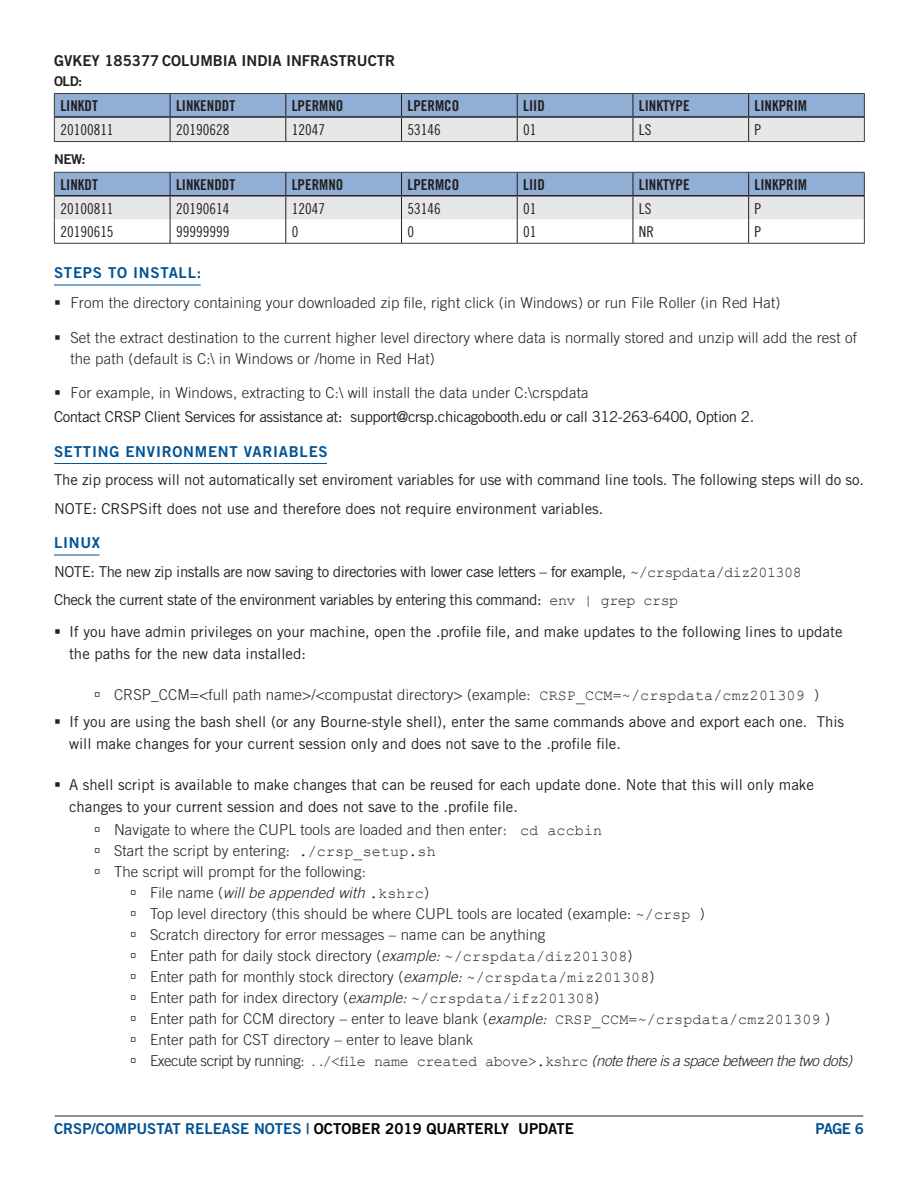
<style>
.page{position:relative;width:918px;height:1188px;background:#fff}
.page>*{position:absolute;margin:0;border:0;box-sizing:border-box;transform-origin:0 0}
.t1{font:300 15px/21px "Trade Gothic";letter-spacing:.01em;color:#231f20}
.Paragraph_Style_1{font:15px/22.5px "Trade Gothic";color:#231f20}
.Paragraph_Style_1-2{font:15px "Trade Gothic";letter-spacing:-.03em;color:#231f20}
.Table_Header{font:15px "Trade Gothic Bold Cond Twenty";color:#231f20}
.t2{font:italic 300 15px "Trade Gothic";letter-spacing:-.03em;color:#231f20}
.Table_Content{font:15px "Trade Gothic Cond Eighteen";color:#231f20}
.Heading_2{font:15px "Trade Gothic Bold Two";letter-spacing:.05em;color:#005294}
.GVKEY{font:15px "Trade Gothic Bold Two";color:#231f20}
.t3{font:italic 300 15px "Trade Gothic";letter-spacing:.01em;color:#231f20}
.Heading_2-2{font:15px "Trade Gothic Bold Two";color:#005294}
.t4{font:15px "Trade Gothic Bold Two";color:#000}
.Old_New{font:13.5px "Trade Gothic Bold Two";letter-spacing:-.03em;color:#231f20}
.s1{font-family:"Courier New"}
.s2{font-family:"Courier New";font-weight:400}
.s3{font-style:normal}
.s4{font-family:"Courier New";font-weight:400;font-style:normal}
.s5{font-style:italic}
.s6{color:#000}
</style>
<div class="page">
<hr style="left:55px;top:1116px;width:808px;height:1px;background:#231f20">
<hr style="left:54px;top:285px;width:147px;height:1px;background:#005294">
<hr style="left:54px;top:463px;width:273px;height:1px;background:#005294">
<hr style="left:54px;top:555px;width:46px;height:1px;background:#005294">
<hr style="left:54px;top:93px;width:116px;height:1px;background:#3e3e3f">
<hr style="left:170px;top:93px;width:116px;height:1px;background:#3e3e3f">
<hr style="left:286px;top:93px;width:116px;height:1px;background:#3e3e3f">
<hr style="left:402px;top:93px;width:115px;height:1px;background:#3e3e3f">
<hr style="left:517px;top:93px;width:116px;height:1px;background:#3e3e3f">
<hr style="left:633px;top:93px;width:116px;height:1px;background:#3e3e3f">
<hr style="left:749px;top:93px;width:116px;height:1px;background:#3e3e3f">
<svg style="left:54px;top:94px;width:811px;height:48px;background:#b8c7da"></svg>
<hr style="left:55px;top:116px;width:115px;height:2px;background:#231f20">
<hr style="left:170px;top:116px;width:116px;height:2px;background:#231f20">
<hr style="left:286px;top:116px;width:116px;height:2px;background:#231f20">
<hr style="left:402px;top:116px;width:115px;height:2px;background:#231f20">
<hr style="left:517px;top:116px;width:116px;height:2px;background:#231f20">
<hr style="left:633px;top:116px;width:116px;height:2px;background:#231f20">
<hr style="left:749px;top:116px;width:115px;height:2px;background:#231f20">
<hr style="left:54px;top:243px;width:116px;height:1px;background:#3e3e3f">
<hr style="left:170px;top:243px;width:116px;height:1px;background:#3e3e3f">
<hr style="left:286px;top:243px;width:116px;height:1px;background:#3e3e3f">
<hr style="left:402px;top:243px;width:115px;height:1px;background:#3e3e3f">
<hr style="left:517px;top:243px;width:116px;height:1px;background:#3e3e3f">
<hr style="left:633px;top:243px;width:116px;height:1px;background:#3e3e3f">
<hr style="left:749px;top:243px;width:116px;height:1px;background:#3e3e3f">
<svg style="left:54px;top:172px;width:811px;height:71px"></svg>
<hr style="left:55px;top:195px;width:115px;height:2px;background:#231f20">
<hr style="left:170px;top:195px;width:116px;height:2px;background:#231f20">
<hr style="left:286px;top:195px;width:116px;height:2px;background:#231f20">
<hr style="left:402px;top:195px;width:115px;height:2px;background:#231f20">
<hr style="left:517px;top:195px;width:116px;height:2px;background:#231f20">
<hr style="left:633px;top:195px;width:116px;height:2px;background:#231f20">
<hr style="left:749px;top:195px;width:115px;height:2px;background:#231f20">
<p class="GVKEY" style="left:54px;top:51px;width:341px">GVKEY 185377 COLUMBIA INDIA INFRASTRUCTR</p>
<p class="Old_New" style="left:54px;top:72px;width:30px">OLD:</p>
<p class="Table_Header" style="left:60px;top:97px;width:39px">LINKDT</p>
<p class="Table_Header" style="left:176px;top:97px;width:61px">LINKENDDT</p>
<p class="Table_Header" style="left:292px;top:97px;width:53px">LPERMNO</p>
<p class="Table_Header" style="left:408px;top:97px;width:53px">LPERMCO</p>
<p class="Table_Header" style="left:523px;top:97px;width:23px">LIID</p>
<p class="Table_Header" style="left:639px;top:97px;width:52px">LINKTYPE</p>
<p class="Table_Header" style="left:755px;top:97px;width:54px">LINKPRIM</p>
<p class="Table_Content" style="left:60px;top:120px;width:55px">20100811</p>
<p class="Table_Content" style="left:176px;top:120px;width:55px">20190628</p>
<p class="Table_Content" style="left:292px;top:120px;width:35px">12047</p>
<p class="Table_Content" style="left:408px;top:120px;width:35px">53146</p>
<p class="Table_Content" style="left:523px;top:120px;width:15px">01</p>
<p class="Table_Content" style="left:639px;top:120px;width:14px">LS</p>
<p class="Table_Content" style="left:755px;top:120px;width:8px">P</p>
<p class="Old_New" style="left:54px;top:151px;width:33px">NEW:</p>
<p class="Table_Header" style="left:60px;top:175px;width:39px">LINKDT</p>
<p class="Table_Header" style="left:176px;top:175px;width:61px">LINKENDDT</p>
<p class="Table_Header" style="left:292px;top:175px;width:53px">LPERMNO</p>
<p class="Table_Header" style="left:408px;top:175px;width:53px">LPERMCO</p>
<p class="Table_Header" style="left:523px;top:175px;width:23px">LIID</p>
<p class="Table_Header" style="left:639px;top:175px;width:52px">LINKTYPE</p>
<p class="Table_Header" style="left:755px;top:175px;width:54px">LINKPRIM</p>
<p class="Table_Content" style="left:60px;top:199px;width:55px">20100811</p>
<p class="Table_Content" style="left:176px;top:199px;width:55px">20190614</p>
<p class="Table_Content" style="left:292px;top:199px;width:35px">12047</p>
<p class="Table_Content" style="left:408px;top:199px;width:35px">53146</p>
<p class="Table_Content" style="left:523px;top:199px;width:15px">01</p>
<p class="Table_Content" style="left:639px;top:199px;width:14px">LS</p>
<p class="Table_Content" style="left:755px;top:199px;width:8px">P</p>
<p class="Table_Content" style="left:60px;top:223px;width:55px">20190615</p>
<p class="Table_Content" style="left:176px;top:223px;width:55px">99999999</p>
<p class="Table_Content" style="left:292px;top:223px;width:8px">0</p>
<p class="Table_Content" style="left:408px;top:223px;width:8px">0</p>
<p class="Table_Content" style="left:523px;top:223px;width:15px">01</p>
<p class="Table_Content" style="left:639px;top:223px;width:16px">NR</p>
<p class="Table_Content" style="left:755px;top:223px;width:8px">P</p>
<p class="Heading_2" style="left:54px;top:264px;width:149px">STEPS TO INSTALL:</p>
<p class="t1" style="left:70px;top:292px;width:711px">From the directory containing your downloaded zip file, right click (in Windows) or run File Roller (in Red Hat)</p>
<p class="t1" style="left:70px;top:327px;width:788px">Set the extract destination to the current higher level directory where data is normally stored and unzip will add the rest of the path (default is C:\ in Windows or /home in Red Hat)</p>
<p class="t1" style="left:70px;top:382px;width:520px">For example, in Windows, extracting to C:\ will install the data under C:\crspdata</p>
<p class="Paragraph_Style_1-2" style="left:54px;top:408px;width:702px">Contact CRSP Client Services for assistance at: support@crsp.chicagobooth.edu or call 312-263-6400, Option 2.</p>
<p class="Heading_2" style="left:54px;top:442px;width:275px">SETTING ENVIRONMENT VARIABLES</p>
<p class="Paragraph_Style_1" style="left:54px;top:468px;width:811px">The zip process will not automatically set enviroment variables for use with command line tools. The following steps will do so.</p>
<p class="Paragraph_Style_1" style="left:54px;top:497px;width:551px">NOTE: CRSPSift does not use and therefore does not require environment variables.</p>
<p class="Heading_2" style="left:54px;top:534px;width:48px">LINUX</p>
<p class="Paragraph_Style_1-2" style="left:54px;top:562px;width:749px">NOTE: The new zip installs are now saving to directories with lower case letters – for example, <span class="s1">~/crspdata/diz201308</span></p>
<p class="Paragraph_Style_1-2" style="left:54px;top:591px;width:626px">Check the current state of the environment variables by entering this command: <span class="s1">env | grep crsp</span></p>
<p class="Paragraph_Style_1" style="left:69px;top:620px;width:775px">If you have admin privileges on your machine, open the .profile file, and make updates to the following lines to update the paths for the new data installed:</p>
<p class="t1" style="left:94px;top:684px;width:726px">→ CRSP_CCM=&lt;full path name&gt;/&lt;compustat directory&gt; (example: <span class="s2">CRSP_CCM=~/crspdata/cmz201309</span> )</p>
<p class="Paragraph_Style_1" style="left:69px;top:710px;width:777px">If you are using the bash shell (or any Bourne-style shell), enter the same commands above and export each one. This will make changes for your current session only and does not save to the .profile file.</p>
<p class="Paragraph_Style_1" style="left:69px;top:773px;width:746px">A shell script is available to make changes that can be reused for each update done. Note that this will only make changes to your current session and does not save to the .profile file.</p>
<p class="t1" style="left:94px;top:819px;width:509px">→ Navigate to where the CU PL tools are loaded and then enter: <span class="s2">cd accbin</span></p>
<p class="t1" style="left:94px;top:840px;width:343px">→ Start the script by entering: <span class="s2">./crsp_setup.sh</span></p>
<p class="t1" style="left:94px;top:861px;width:273px">→ The script will prompt for the following:</p>
<p class="t3" style="left:130px;top:883px;width:300px">→ <span class="s3">File name (</span>will be appended with <span class="s4">.kshrc</span><span class="s3">)</span></p>
<p class="t1" style="left:130px;top:903px;width:576px">→ Top level directory (this should be where CU PL tools are located (example: <span class="s2">~/crsp</span> )</p>
<p class="t1" style="left:130px;top:924px;width:416px">→ Scratch directory for error messages – name can be anything</p>
<p class="t1" style="left:130px;top:945px;width:504px">→ Enter path for daily stock directory (<span class="s5">example:</span> <span class="s2">~/crspdata/diz201308</span>)</p>
<p class="t1" style="left:130px;top:966px;width:526px">→ Enter path for monthly stock directory (<span class="s5">example:</span> <span class="s2">~/crspdata/miz201308</span>)</p>
<p class="t1" style="left:130px;top:987px;width:470px">→ Enter path for index directory (<span class="s5">example:</span> <span class="s2">~/crspdata/ifz201308</span>)</p>
<p class="t1" style="left:130px;top:1008px;width:701px">→ Enter path for CC M directory – enter to leave blank (<span class="s5">example:</span> <span class="s2">CRSP_CCM=~/crspdata/cmz201309</span> )</p>
<p class="t1" style="left:130px;top:1029px;width:344px">→ Enter path for CST directory – enter to leave blank</p>
<p class="t2" style="left:130px;top:1051px;width:723px">→ <span class="s3">Execute script by running: . .</span><span class="s4">/&lt;file name created above&gt;.kshrc</span> (note there is a space between the two dots)</p>
<p class="Heading_2-2" style="left:54px;top:1119px;width:290px">CRSP/COMPUSTAT RELEASE NOTES | <span class="s6">OCTOBE</span></p>
<p class="t4" style="left:371px;top:1119px;width:205px">R 2019 QUARTERLY UPDATE</p>
<p class="Heading_2" style="left:816px;top:1119px;width:50px">PAGE 6</p>
</div>
